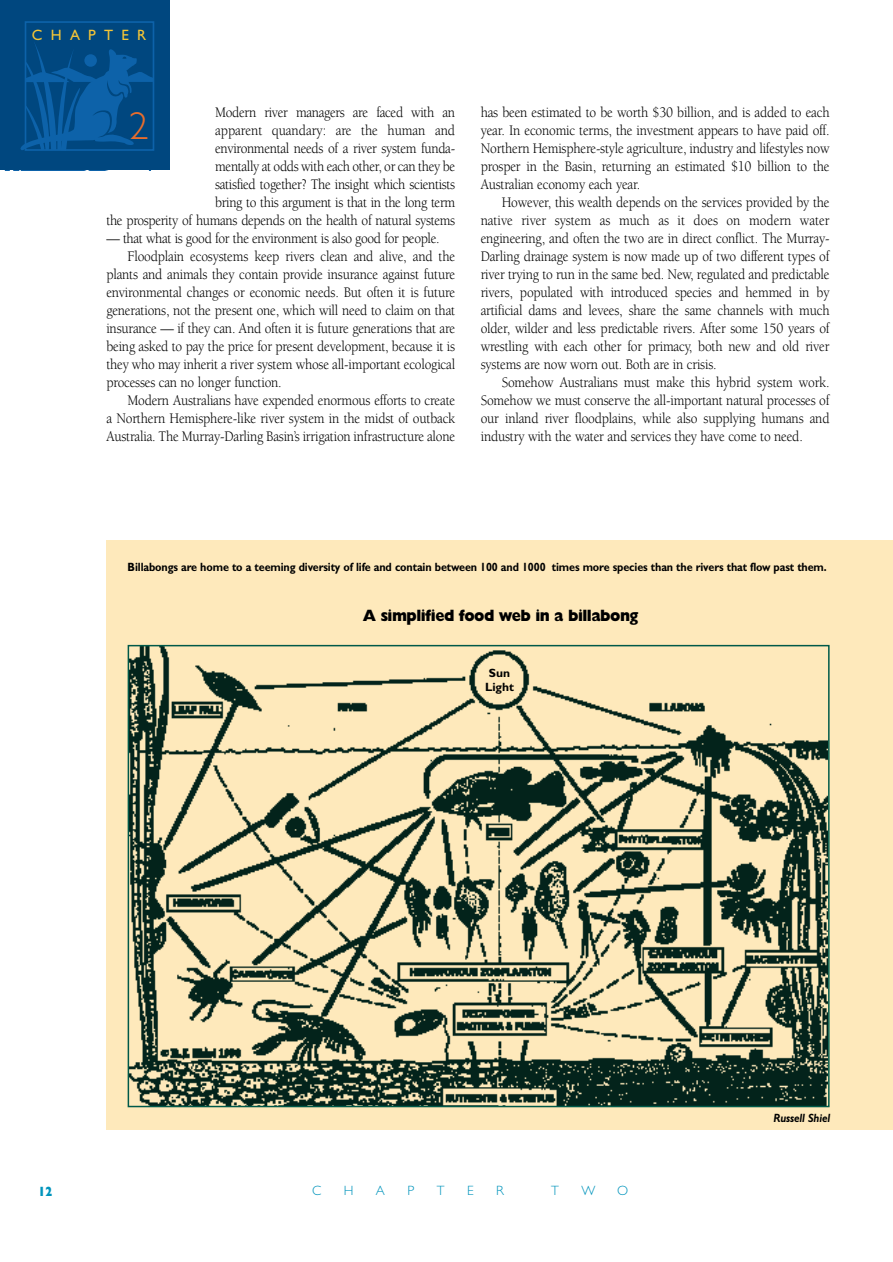
<style>
.page{position:relative;width:893px;height:1262px;background:#fff}
.page>*{position:absolute;margin:0;border:0;box-sizing:border-box;transform-origin:0 0}
.t1{font:300 39px "Gill Sans";color:#e96d2c}
.t2{font:800 16.5px "Gill Sans";letter-spacing:-.035em;color:#000;scale:.9 1}
.t3{font:15px/18px "Berkeley";letter-spacing:-.015em;color:#000;text-align:justify;scale:.9 1}
.t4{font:15px "Gill Sans";letter-spacing:.55em;color:#f5c536}
.t5{font:300 13.5px "Gill Sans";color:#0094bc}
.t6{font:800 13.5px "Gill Sans";color:#0094bc;scale:.8 1}
.t7{font:700 12px "Gill Sans";letter-spacing:-.01em;color:#000;scale:.9 1}
.t8{font:italic 700 12px "Gill Sans";letter-spacing:-.01em;color:#000;scale:.9 1}
.t9{font:700 12px/14.4px "Gill Sans";letter-spacing:-.01em;color:#000;text-align:center}
</style>
<div class="page">
<div style="left:106px;top:540px;width:786px;height:589px;background:#fee9bb"></div>
<div style="left:0;top:0;width:170px;height:170px;background:#00477f"></div>
<div style="left:25px;top:21px;width:129px;height:130px;border:2px solid #0d62a9"></div>
<svg style="left:20px;top:27px;width:134px;height:124px"></svg>
<img style="left:131px;top:648px;width:695px;height:456px">
<div style="left:128px;top:645px;width:701px;height:462px;border:2px solid #005949"></div>
<p class="t4" style="left:32px;top:29px;width:116px">CHAPTER</p>
<p class="t3" style="left:106px;top:105px;width:389px;text-align:right">Modern river managers are faced with an<br>apparent quandary: are the human and<br>environmental needs of a river system funda-<br>mentally at odds with each other, or can they be<br>satisfied together? The insight which scientists<br>bring to this argument is that in the long term<br>the prosperity of humans depends on the health of natural systems</p>
<p class="t3" style="left:106px;top:231px;width:372px">— that what is good for the environment is also good for people.</p>
<p class="t3" style="left:127px;top:249px;width:366px">Floodplain ecosystems keep rivers clean and alive, and the</p>
<p class="t3" style="left:106px;top:267px;width:389px">plants and animals they contain provide insurance against future</p>
<p class="t3" style="left:106px;top:285px;width:389px">environmental changes or economic needs. But often it is future</p>
<p class="t3" style="left:106px;top:303px;width:389px">generations, not the present one, which will need to claim on that</p>
<p class="t3" style="left:106px;top:321px;width:389px">insurance — if they can. And often it is future generations that are</p>
<p class="t3" style="left:106px;top:339px;width:389px">being asked to pay the price for present development, because it is</p>
<p class="t3" style="left:106px;top:357px;width:389px">they who may inherit a river system whose all-important ecological</p>
<p class="t3" style="left:106px;top:375px;width:196px">processes can no longer function.</p>
<p class="t3" style="left:127px;top:393px;width:366px">Modern Australians have expended enormous efforts to create</p>
<p class="t3" style="left:106px;top:411px;width:389px">a Northern Hemisphere-like river system in the midst of outback</p>
<p class="t3" style="left:106px;top:429px;width:389px">Australia. The Murray-Darling Basin’s irrigation infrastructure alone</p>
<h1 class="t1" style="left:129px;top:112px;width:21px">2</h1>
<p class="t3" style="left:480px;top:105px;width:389px">has been estimated to be worth $30 billion, and is added to each year. In economic terms, the investment appears to have paid off.<br>Northern Hemisphere-style agriculture, industry and lifestyles now prosper in the Basin, returning an estimated $10 billion to the Australian economy each year.</p>
<p class="t3" style="left:480px;top:195px;width:389px;text-indent:21px">However, this wealth depends on the services provided by the native river system as much as it does on modern water engineering, and often the two are in direct conflict. The Murray-Darling drainage system is now made up of two different types of river trying to run in the same bed. New, regulated and predictable rivers, populated with introduced species and hemmed in by artificial dams and levees, share the same channels with much older, wilder and less predictable rivers. After some 150 years of wrestling with each other for primacy, both new and old river systems are now worn out. Both are in crisis.</p>
<p class="t3" style="left:480px;top:375px;width:389px;text-indent:21px">Somehow Australians must make this hybrid system work.<br>Somehow we must conserve the all-important natural processes of our inland river floodplains, while also supplying humans and industry with the water and services they have come to need.</p>
<p class="t7" style="left:128px;top:563px;width:778px">Billabongs are home to a teeming diversity of life and contain between 100 and 1000 times more species than the rivers that flow past them.</p>
<p class="t2" style="left:363px;top:609px;width:308px">A simplified food web in a billabong</p>
<p class="t6" style="left:38px;top:1186px;width:19px">12</p>
<p class="t9" style="left:485px;top:666px;width:30px">Sun<br>Light</p>
<p class="t5" style="left:312px;top:1186px;width:11px">C</p>
<p class="t5" style="left:344px;top:1186px;width:11px">H</p>
<p class="t5" style="left:376px;top:1186px;width:11px">A</p>
<p class="t5" style="left:407px;top:1186px;width:8px">P</p>
<p class="t5" style="left:437px;top:1186px;width:9px">T</p>
<p class="t5" style="left:467px;top:1186px;width:8px">E</p>
<p class="t5" style="left:496px;top:1186px;width:9px">R</p>
<p class="t5" style="left:551px;top:1186px;width:9px">T</p>
<p class="t5" style="left:581px;top:1186px;width:15px">W</p>
<p class="t5" style="left:617px;top:1186px;width:13px">O</p>
<p class="t8" style="left:773px;top:1113px;width:65px">Russell Shiel</p>
</div>
